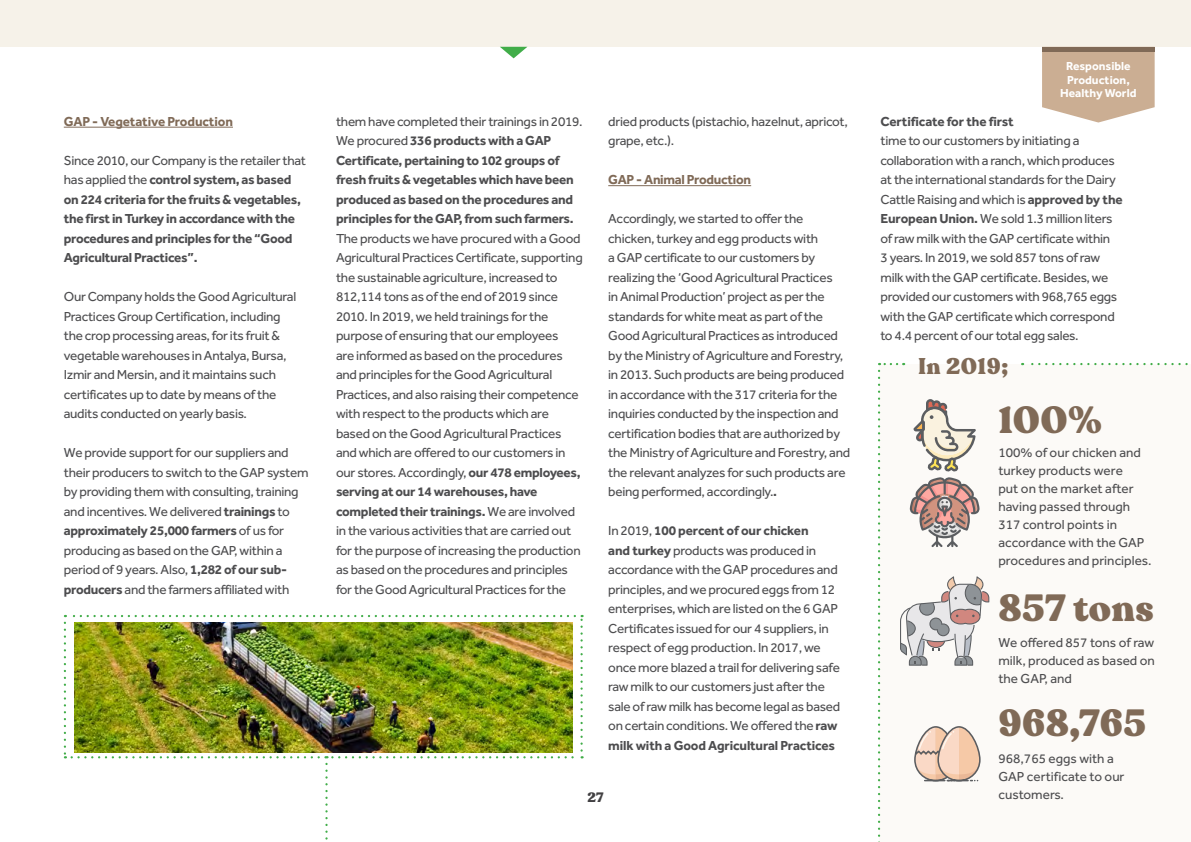
<style>
.page{position:relative;width:1191px;height:842px;background:#fff}
.page>*{position:absolute;margin:0;border:0;box-sizing:border-box;transform-origin:0 0}
.t1{font:900 37.5px "Recoleta Alt";letter-spacing:.01em;color:#806a57}
.t2{font:900 22.5px "Recoleta Alt";letter-spacing:.02em;color:#806a57}
.t3{font:13.5px/19.5px "Effra Std";letter-spacing:-.02em;color:#4d4d4f}
.t4{font:700 13.5px/19.5px "Effra Std";letter-spacing:-.02em;color:#4d4d4f}
.t5{font:13.5px/18px "Effra Std";color:#4d4d4f}
.t6{font:700 13.5px "Effra Std";letter-spacing:-.02em;color:#806a57}
.t7{font:900 13.5px "Recoleta Alt";color:#414042}
.t8{font:700 12px/13.5px "Effra Std";color:#fff;text-align:center}
.s1{font-weight:400}
.s2{font-weight:700}
</style>
<div class="page">
<div style="left:0;top:0;width:1191px;height:47px;background:#f6f2e9"></div>
<svg style="left:500px;top:47px;width:27px;height:11px"></svg>
<hr style="left:64px;top:127px;width:169px;height:1px;background:#806a57">
<hr style="left:608px;top:185px;width:143px;height:1px;background:#806a57">
<svg style="left:64px;top:615px;width:519px;height:143px"></svg>
<svg style="left:325px;top:764px;width:3px;height:76px"></svg>
<img style="left:74px;top:622px;width:498px;height:130px">
<svg style="left:879px;top:363px;width:18px;height:2px"></svg>
<svg style="left:878px;top:371px;width:2px;height:471px"></svg>
<svg style="left:1022px;top:363px;width:166px;height:2px"></svg>
<svg style="left:909px;top:399px;width:70px;height:148px"></svg>
<svg style="left:914px;top:726px;width:67px;height:56px"></svg>
<svg style="left:900px;top:576px;width:89px;height:90px"></svg>
<svg style="left:1042px;top:51px;width:112px;height:72px;background:#cfb69e"></svg>
<hr style="left:1042px;top:47px;width:112px;height:4px;background:#806a57">
<p class="t6" style="left:64px;top:113px;width:171px">GAP - Vegetative Production</p>
<p class="t4" style="left:64px;top:150px;width:244px"><span class="s1">Since 2010, our Company is the retailer that has applied the</span> control system, as based on 224 criteria for the fruits &amp; vegetables, the first in Turkey in accordance with the procedures and principles for the “Good Agricultural Practices”.</p>
<p class="t3" style="left:64px;top:287px;width:234px">Our Company holds the Good Agricultural Practices Group Certification, including the crop processing areas, for its fruit &amp; vegetable warehouses in Antalya, Bursa, Izmir and Mersin, and it maintains such certificates up to date by means of the audits conducted on yearly basis.</p>
<p class="t3" style="left:64px;top:443px;width:246px">We provide support for our suppliers and their producers to switch to the GAP system by providing them with consulting, training and incentives. We delivered <span class="s2">trainings</span> to <span class="s2">approximately 25,000 farmers</span> of us for producing as based on the GAP, within a period of 9 years. Also, <span class="s2">1,282 of our sub&shy;producers</span> and the farmers affiliated with</p>
<p class="t4" style="left:336px;top:111px;width:248px"><span class="s1">them have completed their trainings in 2019.<br>We procured</span> 336 products with a GAP Certificate, pertaining to 102 groups of fresh fruits &amp; vegetables which have been produced as based on the procedures and principles for the GAP, from such farmers.</p>
<p class="t3" style="left:336px;top:228px;width:248px">The products we have procured with a Good Agricultural Practices Certificate, supporting the sustainable agriculture, increased to 812,114 tons as of the end of 2019 since 2010. In 2019, we held trainings for the purpose of ensuring that our employees<br>are informed as based on the procedures and principles for the Good Agricultural Practices, and also raising their competence with respect to the products which are based on the Good Agricultural Practices and which are offered to our customers in our stores. Accordingly, <span class="s2">our 478 employees, serving at our 14 warehouses, have completed their trainings.</span> We are involved in the various activities that are carried out for the purpose of increasing the production as based on the procedures and principles for the Good Agricultural Practices for the</p>
<p class="t3" style="left:608px;top:111px;width:241px">dried products (pistachio, hazelnut, apricot, grape, etc.).</p>
<p class="t6" style="left:608px;top:172px;width:144px">GAP - Animal Production</p>
<p class="t3" style="left:608px;top:209px;width:243px">Accordingly, we started to offer the chicken, turkey and egg products with<br>a GAP certificate to our customers by realizing the ‘Good Agricultural Practices<br>in Animal Production’ project as per the standards for white meat as part of the Good Agricultural Practices as introduced by the Ministry of Agriculture and Forestry, in 2013. Such products are being produced in accordance with the 317 criteria for the inquiries conducted by the inspection and certification bodies that are authorized by the Ministry of Agriculture and Forestry, and the relevant analyzes for such products are being performed, accordingly.<span class="s2">.</span></p>
<p class="t3" style="left:608px;top:521px;width:233px">In 2019, <span class="s2">100 percent of our chicken<br>and turkey</span> products was produced in accordance with the GAP procedures and principles, and we procured eggs from 12 enterprises, which are listed on the 6 GAP Certificates issued for our 4 suppliers, in respect of egg production. In 2017, we once more blazed a trail for delivering safe raw milk to our customers just after the sale of raw milk has become legal as based on certain conditions. We offered the <span class="s2">raw milk with a Good Agricultural Practices</span></p>
<p class="t7" style="left:587px;top:789px;width:18px">27</p>
<p class="t8" style="left:1060px;top:59px;width:78px">Responsible<br>Production,<br>Healthy World</p>
<p class="t4" style="left:880px;top:111px;width:135px">Certificate for the first</p>
<p class="t3" style="left:880px;top:131px;width:244px">time to our customers by initiating a collaboration with a ranch, which produces at the international standards for the Dairy Cattle Raising and which is <span class="s2">approved by the European Union.</span> We sold 1.3 million liters of raw milk with the GAP certificate within<br>3 years. In 2019, we sold 857 tons of raw milk with the GAP certificate. Besides, we provided our customers with 968,765 eggs with the GAP certificate which correspond to 4.4 percent of our total egg sales.</p>
<h2 class="t2" style="left:918px;top:352px;width:92px">In 2019;</h2>
<h1 class="t1" style="left:998px;top:395px;width:105px">100%</h1>
<p class="t5" style="left:998px;top:443px;width:154px">100% of our chicken and turkey products were<br>put on the market after having passed through<br>317 control points in accordance with the GAP procedures and principles.</p>
<h1 class="t1" style="left:998px;top:584px;width:157px">857 tons</h1>
<p class="t3" style="left:998px;top:633px;width:158px;line-height:18px;text-align:justify">We offered 857 tons of raw milk, produced as based on the GAP, and</p>
<h1 class="t1" style="left:998px;top:699px;width:149px">968,765</h1>
<p class="t5" style="left:998px;top:749px;width:128px">968,765 eggs with a<br>GAP certificate to our customers.</p>
</div>
